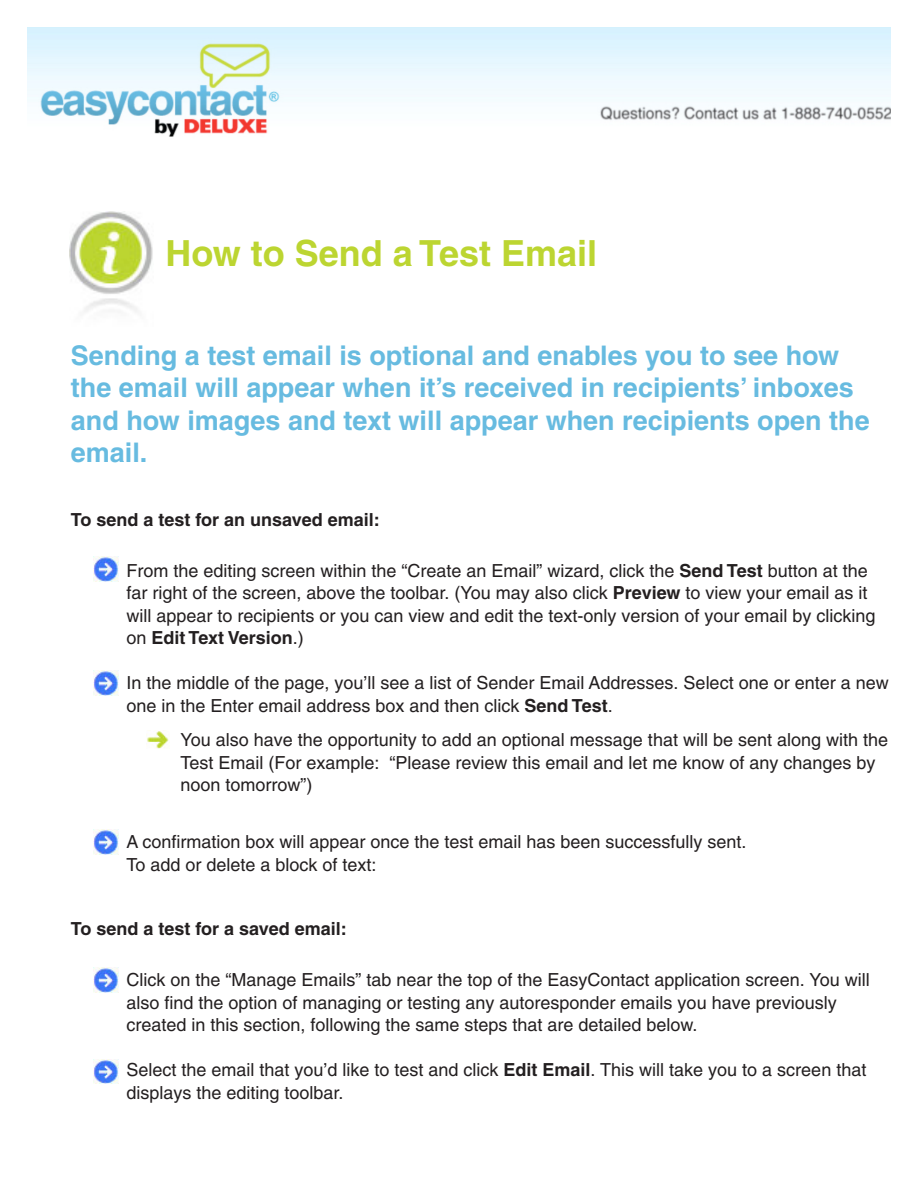
<style>
.page{position:relative;width:918px;height:1188px;background:#fff}
.page>*{position:absolute;margin:0;border:0;box-sizing:border-box;transform-origin:0 0}
.t1{font:700 36px "Helvetica";color:#bcd531}
.t2{font:700 27px/32.4px "Helvetica";color:#67bbe0}
.t3{font:18px/22.5px "Helvetica";color:#231f20}
.t4{font:700 18px "Helvetica";color:#231f20}
.s1{font-weight:700}
</style>
<div class="page">
<img style="left:27px;top:27px;width:864px;height:110px">
<img style="left:70px;top:212px;width:83px;height:100px">
<img style="left:94px;top:556px;width:24px;height:25px">
<img style="left:147px;top:731px;width:22px;height:18px">
<img style="left:94px;top:670px;width:24px;height:25px">
<img style="left:94px;top:830px;width:24px;height:24px">
<img style="left:94px;top:968px;width:24px;height:24px">
<img style="left:94px;top:1059px;width:24px;height:25px">
<p class="t1" style="left:165px;top:232px;width:433px">How to Send a Test Email</p>
<p class="t2" style="left:71px;top:339px;width:800px">Sending a test email is optional and enables you to see how the email will appear when it’s received in recipients’ inboxes and how images and text will appear when recipients open the email.</p>
<p class="t4" style="left:71px;top:508px;width:311px">To send a test for an unsaved email:</p>
<p class="t3" style="left:126px;top:559px;width:751px">From the editing screen within the “Create an Email” wizard, click the <span class="s1">Send Test</span> button at the far right of the screen, above the toolbar. (You may also click <span class="s1">Preview</span> to view your email as it will appear to recipients or you can view and edit the text-only version of your email by clicking on <span class="s1">Edit Text Version</span>.)</p>
<p class="t3" style="left:126px;top:671px;width:764px">In the middle of the page, you’ll see a list of Sender Email Addresses. Select one or enter a new one in the Enter email address box and then click <span class="s1">Send Test</span>.</p>
<p class="t3" style="left:180px;top:728px;width:709px">You also have the opportunity to add an optional message that will be sent along with the<br>Test Email (For example: “Please review this email and let me know of any changes by noon tomorrow”)</p>
<p class="t3" style="left:126px;top:830px;width:622px">A confirmation box will appear once the test email has been successfully sent.</p>
<p class="t3" style="left:126px;top:853px;width:252px">To add or delete a block of text:</p>
<p class="t4" style="left:71px;top:918px;width:278px">To send a test for a saved email:</p>
<p class="t3" style="left:126px;top:968px;width:745px">Click on the “Manage Emails” tab near the top of the EasyContact application screen. You will also find the option of managing or testing any autoresponder emails you have previously created in this section, following the same steps that are detailed below.</p>
<p class="t3" style="left:126px;top:1058px;width:741px">Select the email that you’d like to test and click <span class="s1">Edit Email</span>. This will take you to a screen that displays the editing toolbar.</p>
</div>
